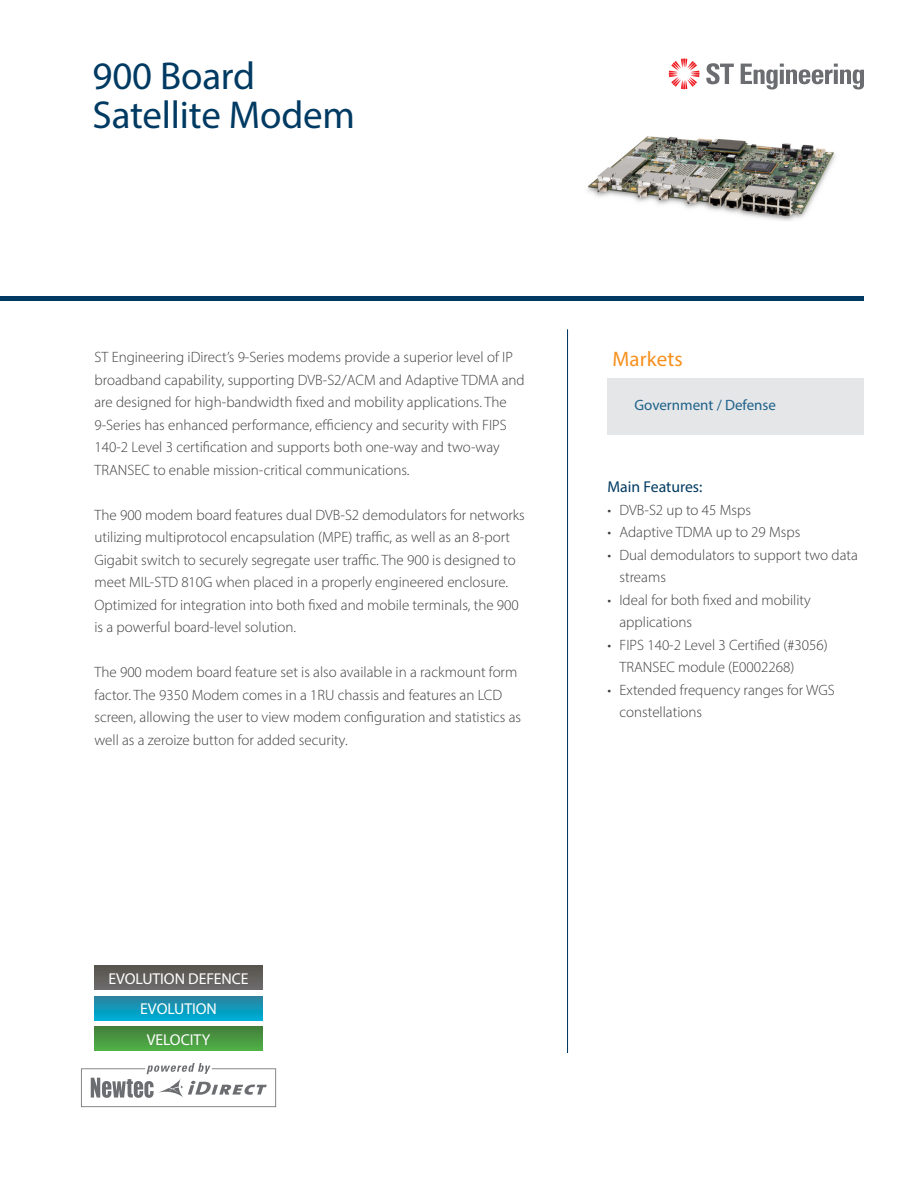
<style>
.page{position:relative;width:918px;height:1188px;background:#fff}
.page>*{position:absolute;margin:0;border:0;box-sizing:border-box;transform-origin:0 0}
.t1{font:39px/39px "Myriad Pro";letter-spacing:-.005em;color:#003a62}
.t2{font:21px "Myriad Pro";letter-spacing:.005em;color:#f6911e}
.t3{font:15.75px "Myriad Pro";letter-spacing:-.005em;color:#fff}
.t4{font:15.75px "Myriad Pro";color:#003a62}
.t5{font:300 15px/22.5px "Myriad Pro";color:#3e3e3f}
.t6{font:15px "Myriad Pro";color:#1e628a}
</style>
<div class="page">
<div style="left:608px;top:378px;width:256px;height:57px;background:#e5e6e8"></div>
<div style="left:0;top:296px;width:864px;height:5px;background:#003a62"></div>
<img style="left:587px;top:136px;width:249px;height:85px">
<hr style="left:567px;top:329px;width:1px;height:724px;background:#003a62">
<div style="left:94px;top:996px;width:169px;height:24px;background:linear-gradient(to bottom,#2d819d,#00acd3)"></div>
<div style="left:94px;top:1027px;width:169px;height:24px;background:linear-gradient(to bottom,#447e3c,#50af46)"></div>
<svg style="left:81px;top:1063px;width:195px;height:44px"></svg>
<svg style="left:669px;top:59px;width:31px;height:30px"></svg>
<svg style="left:706px;top:63px;width:28px;height:21px"></svg>
<svg style="left:741px;top:64px;width:123px;height:26px"></svg>
<div style="left:94px;top:966px;width:169px;height:24px;background:linear-gradient(to bottom,#58544d,#6c6b6c)"></div>
<p class="t1" style="left:93px;top:56px;width:264px">900 Board<br>Satellite Modem</p>
<p class="t5" style="left:94px;top:346px;width:432px">ST Engineering iDirect’s 9-Series modems provide a superior level of IP broadband capability, supporting DVB-S2/ACM and Adaptive TDMA and are designed for high-bandwidth fixed and mobility applications. The 9-Series has enhanced performance, efficiency and security with FIPS 140-2 Level 3 certification and supports both one-way and two-way TRANSEC to enable mission-critical communications.</p>
<p class="t5" style="left:94px;top:503px;width:432px">The 900 modem board features dual DVB-S2 demodulators for networks utilizing multiprotocol encapsulation (MPE) traffic, as well as an 8-port Gigabit switch to securely segregate user traffic. The 900 is designed to meet MIL-STD 810G when placed in a properly engineered enclosure.<br>Optimized for integration into both fixed and mobile terminals, the 900 is a powerful board-level solution.</p>
<p class="t5" style="left:94px;top:661px;width:428px">The 900 modem board feature set is also available in a rackmount form factor. The 9350 Modem comes in a 1RU chassis and features an LCD screen, allowing the user to view modem configuration and statistics as well as a zeroize button for added security.</p>
<p class="t2" style="left:612px;top:346px;width:72px">Markets</p>
<p class="t6" style="left:634px;top:395px;width:143px">Government / Defense</p>
<p class="t4" style="left:608px;top:477px;width:96px">Main Features:</p>
<p class="t5" style="left:608px;top:498px;width:145px">• DVB-S2 up to 45 Msps</p>
<p class="t5" style="left:608px;top:521px;width:194px">• Adaptive TDMA up to 29 Msps</p>
<p class="t5" style="left:620px;top:543px;width:240px;text-indent:-12px">• Dual demodulators to support two data streams</p>
<p class="t5" style="left:620px;top:588px;width:193px;text-indent:-12px">• Ideal for both fixed and mobility applications</p>
<p class="t5" style="left:620px;top:633px;width:210px;text-indent:-12px">• FIPS 140-2 Level 3 Certified (#3056)<br>TRANSEC module (E0002268)</p>
<p class="t5" style="left:620px;top:678px;width:217px;text-indent:-12px">• Extended frequency ranges for WGS constellations</p>
<p class="t3" style="left:108px;top:969px;width:142px">EVOLUTION DEFENCE</p>
<p class="t3" style="left:140px;top:999px;width:78px">EVOLUTION</p>
<p class="t3" style="left:147px;top:1030px;width:65px">VELOCITY</p>
</div>
